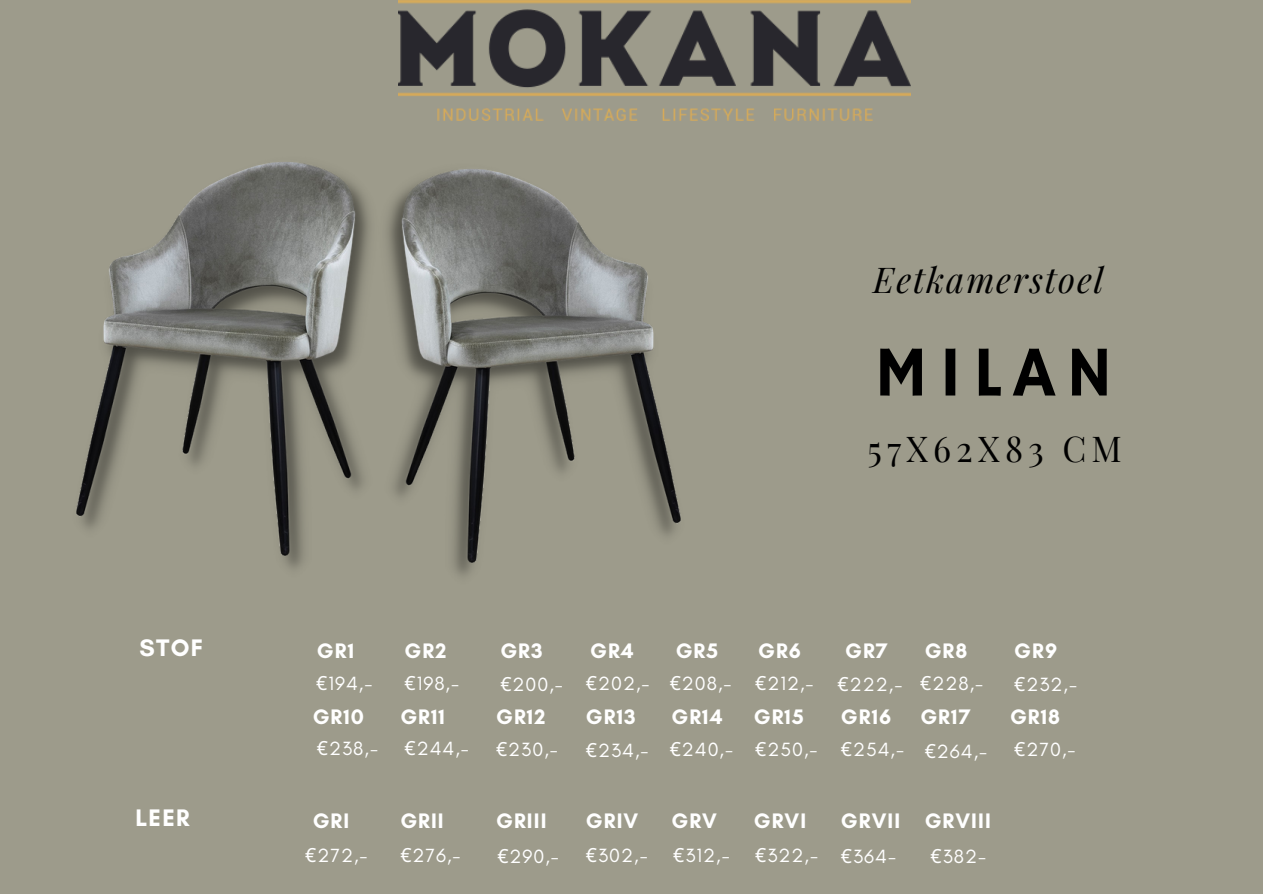
<style>
.page{position:relative;width:1263px;height:894px;background:#fff}
.page>*{position:absolute;margin:0;border:0;box-sizing:border-box;transform-origin:0 0}
.t1{font:72px "Hammersmith One";letter-spacing:.145em;color:#000}
.t2{font:italic 34.8px "Playfair Display";letter-spacing:.05em;color:#000}
.t3{font:34.8px "Playfair Display";letter-spacing:.145em;color:#000}
.t4{font:700 24.3px "Glacial Indifference";letter-spacing:.05em;color:#fff}
.t5{font:700 21.3px "Glacial Indifference";letter-spacing:.05em;color:#fff}
.t6{font:19.5px "Glacial Indifference";letter-spacing:.05em;color:#fff}
.s1{font-family:"Noto Sans"}
</style>
<div class="page">
<div style="left:0;top:0;width:1263px;height:893px;background:#9d9b8b"></div>
<img style="left:76px;top:162px;width:294px;height:407px">
<img style="left:387px;top:169px;width:294px;height:407px">
<img style="left:398px;top:0;width:512px;height:120px">
<h2 class="t2" style="left:873px;top:255px;width:232px">Eetkamerstoel</h2>
<h1 class="t1" style="left:874px;top:330px;width:241px">MILAN</h1>
<h2 class="t3" style="left:868px;top:424px;width:256px">57X62X83 CM</h2>
<p class="t4" style="left:140px;top:633px;width:65px">STOF</p>
<p class="t5" style="left:317px;top:638px;width:39px">GR1</p>
<p class="t5" style="left:405px;top:638px;width:43px">GR2</p>
<p class="t5" style="left:500px;top:638px;width:44px">GR3</p>
<p class="t5" style="left:590px;top:638px;width:45px">GR4</p>
<p class="t5" style="left:676px;top:638px;width:44px">GR5</p>
<p class="t5" style="left:758px;top:638px;width:44px">GR6</p>
<p class="t5" style="left:845px;top:638px;width:44px">GR7</p>
<p class="t5" style="left:925px;top:638px;width:44px">GR8</p>
<p class="t5" style="left:1014px;top:638px;width:44px">GR9</p>
<p class="t6" style="left:316px;top:671px;width:58px"><span class="s1">€</span>194,-</p>
<p class="t6" style="left:405px;top:671px;width:56px"><span class="s1">€</span>198,-</p>
<p class="t6" style="left:500px;top:671px;width:484px"><span class="s1">€</span>200,- <span class="s1">€</span>202,- <span class="s1">€</span>208,- <span class="s1">€</span>212,- <span class="s1">€</span>222,- <span class="s1">€</span>228,-</p>
<p class="t6" style="left:1014px;top:672px;width:64px"><span class="s1">€</span>232,-</p>
<p class="t5" style="left:313px;top:703px;width:53px">GR10</p>
<p class="t5" style="left:400px;top:703px;width:46px">GR11</p>
<p class="t5" style="left:496px;top:703px;width:51px">GR12</p>
<p class="t5" style="left:586px;top:703px;width:51px">GR13</p>
<p class="t5" style="left:671px;top:703px;width:53px">GR14</p>
<p class="t5" style="left:754px;top:703px;width:51px">GR15</p>
<p class="t5" style="left:841px;top:703px;width:52px">GR16</p>
<p class="t5" style="left:920px;top:703px;width:51px">GR17</p>
<p class="t5" style="left:1010px;top:703px;width:52px">GR18</p>
<p class="t6" style="left:586px;top:737px;width:403px"><span class="s1">€</span>234,- <span class="s1">€</span>240,- <span class="s1">€</span>250,- <span class="s1">€</span>254,- <span class="s1">€</span>264,-</p>
<p class="t6" style="left:317px;top:735px;width:63px"><span class="s1">€</span>238,-</p>
<p class="t6" style="left:405px;top:735px;width:66px"><span class="s1">€</span>244,-</p>
<p class="t6" style="left:496px;top:737px;width:63px"><span class="s1">€</span>230,-</p>
<p class="t6" style="left:1014px;top:737px;width:63px"><span class="s1">€</span>270,-</p>
<p class="t4" style="left:135px;top:802px;width:56px">LEER</p>
<p class="t5" style="left:313px;top:807px;width:38px">GRI</p>
<p class="t5" style="left:400px;top:807px;width:45px">GRII</p>
<p class="t5" style="left:496px;top:807px;width:52px">GRIII</p>
<p class="t5" style="left:586px;top:807px;width:54px">GRIV</p>
<p class="t5" style="left:671px;top:807px;width:47px">GRV</p>
<p class="t5" style="left:754px;top:807px;width:54px">GRVI</p>
<p class="t5" style="left:841px;top:807px;width:151px">GRVII GRVIII</p>
<p class="t6" style="left:305px;top:843px;width:64px"><span class="s1">€</span>272,-</p>
<p class="t6" style="left:400px;top:842px;width:62px"><span class="s1">€</span>276,-</p>
<p class="t6" style="left:497px;top:844px;width:63px"><span class="s1">€</span>290,-</p>
<p class="t6" style="left:586px;top:843px;width:63px"><span class="s1">€</span>302,-</p>
<p class="t6" style="left:673px;top:842px;width:58px"><span class="s1">€</span>312,-</p>
<p class="t6" style="left:755px;top:843px;width:142px"><span class="s1">€</span>322,- <span class="s1">€</span>364-</p>
<p class="t6" style="left:930px;top:844px;width:57px"><span class="s1">€</span>382-</p>
</div>
